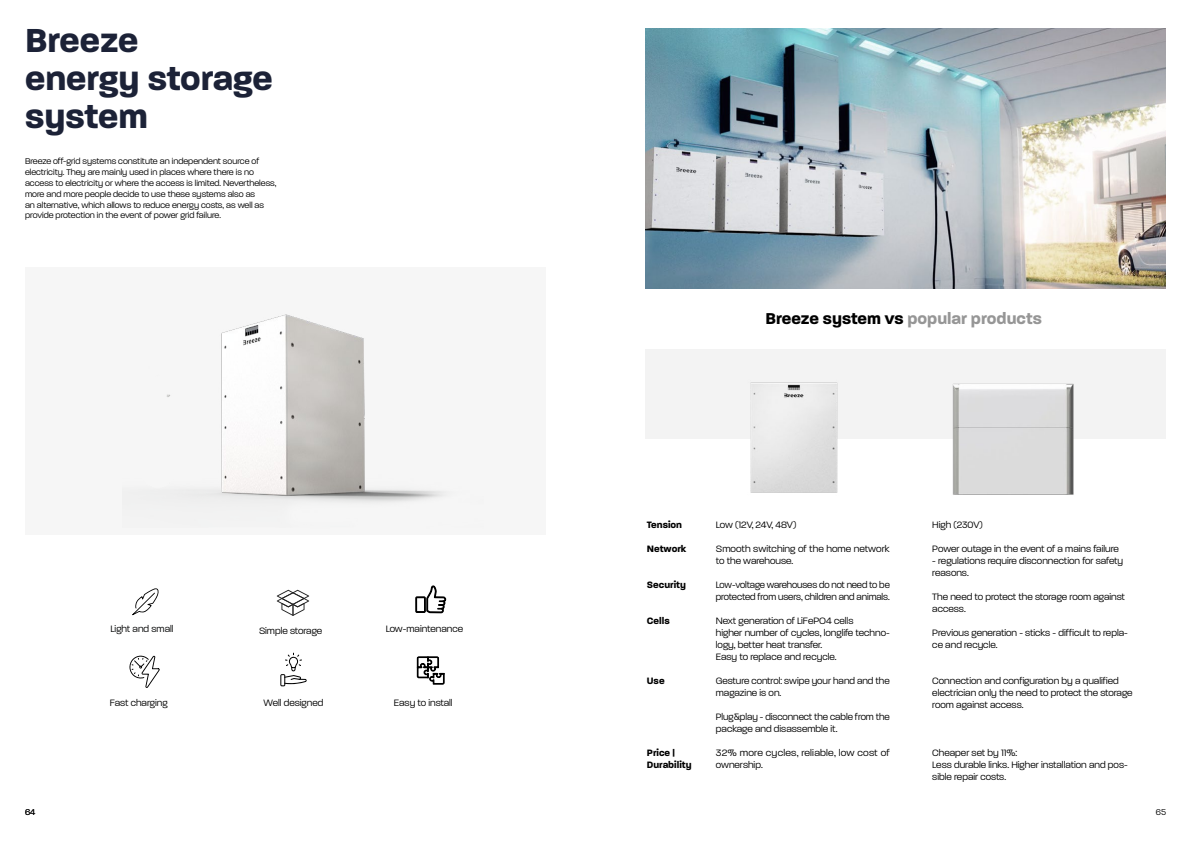
<style>
.page{position:relative;width:1191px;height:842px;background:#fff}
.page>*{position:absolute;margin:0;border:0;box-sizing:border-box;transform-origin:0 0}
.t1{font:700 36px/38px "Paralucent";color:#1c2237}
.t2{font:700 17px "Paralucent";color:#969696}
.t3{font:300 10px/12px "Paralucent";color:#000}
.t4{font:300 10px/12px "Paralucent";color:#000;scale:.96 1}
.t5{font:700 10px/12px "Paralucent";color:#000}
.t6{font:300 10px/12px "Paralucent";letter-spacing:.02em;color:#000;scale:1.04 1}
.t7{font:300 10px "Paralucent";color:#010202}
.t8{font:300 9px/10.8px "Paralucent";color:#000}
.s1{color:#000}
</style>
<div class="page">
<div style="left:25px;top:268px;width:520px;height:267px;background:#f6f6f6"></div>
<img style="left:167px;top:314px;width:275px;height:188px">
<img style="left:645px;top:29px;width:521px;height:260px">
<svg style="left:132px;top:588px;width:27px;height:27px"></svg>
<svg style="left:129px;top:655px;width:31px;height:33px"></svg>
<svg style="left:277px;top:590px;width:32px;height:26px"></svg>
<svg style="left:280px;top:653px;width:27px;height:33px"></svg>
<svg style="left:415px;top:585px;width:31px;height:28px"></svg>
<svg style="left:417px;top:656px;width:27px;height:28px"></svg>
<div style="left:646px;top:349px;width:520px;height:89px;background:#f3f3f3"></div>
<img style="left:679px;top:382px;width:476px;height:113px">
<h1 class="t1" style="left:25px;top:21px;width:249px">Breeze<br>energy storage system</h1>
<p class="t8" style="left:25px;top:156px;width:253px">Breeze off-grid systems constitute an independent source of electricity. They are mainly used in places where there is no access to electricity or where the access is limited. Nevertheless, more and more people decide to use these systems also as<br>an alternative, which allows to reduce energy costs, as well as provide protection in the event of power grid failure.</p>
<p class="t7" style="left:110px;top:623px;width:65px">Light and small</p>
<p class="t3" style="left:259px;top:625px;width:65px">Simple storage</p>
<p class="t3" style="left:386px;top:623px;width:79px">Low-maintenance</p>
<p class="t3" style="left:110px;top:697px;width:59px">Fast charging</p>
<p class="t3" style="left:263px;top:697px;width:61px">Well designed</p>
<p class="t3" style="left:394px;top:697px;width:60px">Easy to install</p>
<h2 class="t2" style="left:765px;top:309px;width:278px"><span class="s1">Breeze system vs</span> popular products</h2>
<p class="t5" style="left:647px;top:519px;width:37px">Tension</p>
<p class="t5" style="left:647px;top:543px;width:41px">Network</p>
<p class="t5" style="left:647px;top:579px;width:41px">Security</p>
<p class="t5" style="left:647px;top:615px;width:24px">Cells</p>
<p class="t5" style="left:647px;top:675px;width:19px">Use</p>
<p class="t5" style="left:647px;top:747px;width:46px">Price |<br>Durability</p>
<p class="t3" style="left:716px;top:519px;width:82px">Low (12V, 24V, 48V)</p>
<p class="t3" style="left:716px;top:543px;width:175px">Smooth switching of the home network to the warehouse.</p>
<p class="t4" style="left:716px;top:579px;width:183px">Low-voltage warehouses do not need to be protected from users, children and animals.</p>
<p class="t3" style="left:716px;top:615px;width:175px">Next generation of LiFePO4 cells<br>higher number of cycles, longlife techno&shy;logy, better heat transfer.<br>Easy to replace and recycle.</p>
<p class="t3" style="left:716px;top:675px;width:175px">Gesture control: swipe your hand and the magazine is on.</p>
<p class="t3" style="left:716px;top:711px;width:175px">Plug&amp;play - disconnect the cable from the package and disassemble it.</p>
<p class="t6" style="left:716px;top:747px;width:169px">32% more cycles, reliable, low cost of ownership.</p>
<p class="t3" style="left:932px;top:519px;width:52px">High (230V)</p>
<p class="t3" style="left:932px;top:543px;width:188px">Power outage in the event of a mains failure</p>
<p class="t3" style="left:932px;top:555px;width:192px">- regulations require disconnection for safety reasons.</p>
<p class="t3" style="left:932px;top:591px;width:194px">The need to protect the storage room against access.</p>
<p class="t3" style="left:932px;top:627px;width:197px">Previous generation - sticks - difficult to repla&shy;ce and recycle.</p>
<p class="t3" style="left:932px;top:675px;width:202px">Connection and configuration by a qualified electrician only the need to protect the storage room against access.</p>
<p class="t3" style="left:932px;top:747px;width:197px">Cheaper set by 11%:<br>Less durable links. Higher installation and pos&shy;sible repair costs.</p>
<p class="t8" style="left:25px;top:807px;width:12px">64</p>
<p class="t8" style="left:1155px;top:807px;width:12px">65</p>
</div>
